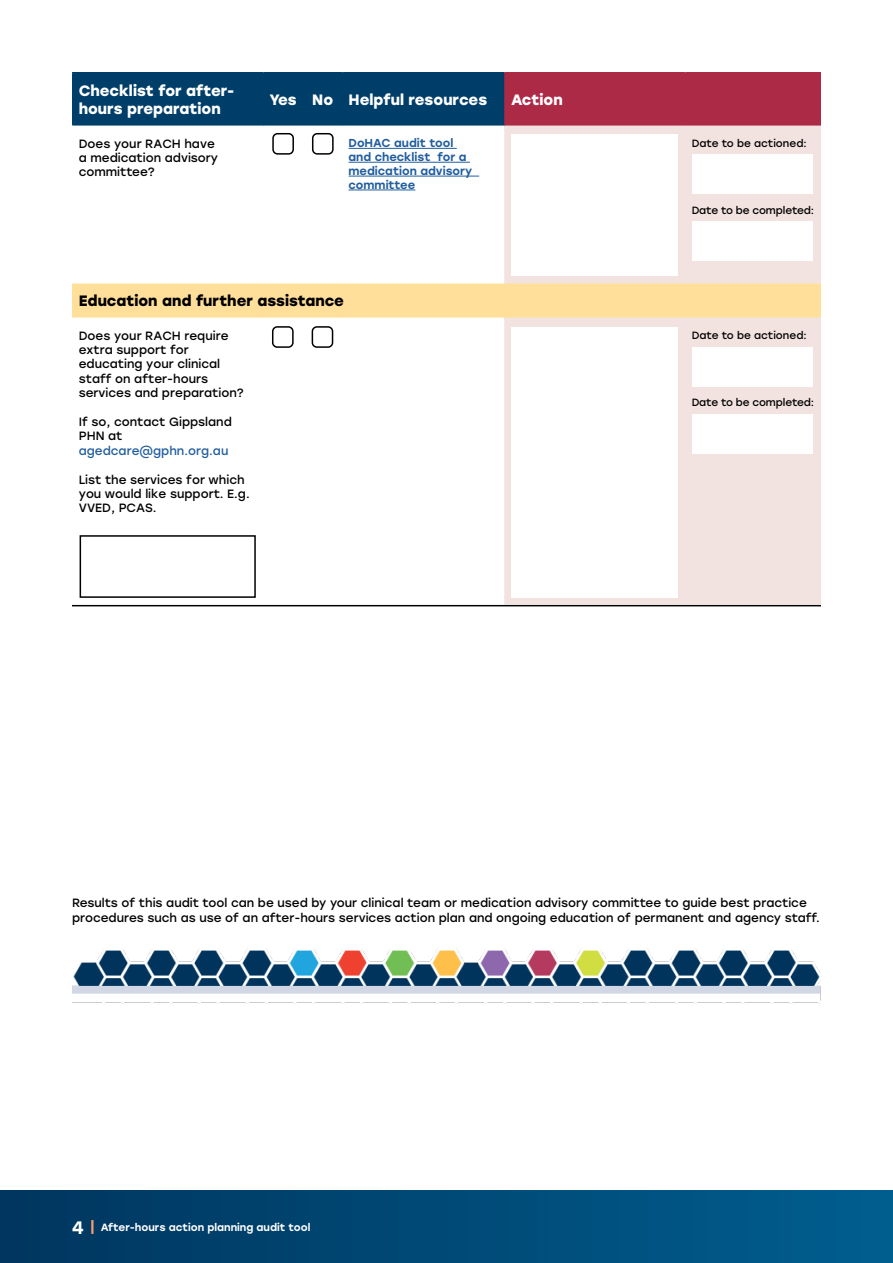
<style>
.page{position:relative;width:893px;height:1263px;background:#fff}
.page>*{position:absolute;margin:0;border:0;box-sizing:border-box;transform-origin:0 0}
.t1{font:700 15px/18px "Stolzl";color:#fff}
.t2{font:700 15px "Stolzl";color:#000}
.t3{font:12px/14.4px "Stolzl";color:#000}
.t4{font:12px "Stolzl";color:#215e9e}
.t5{font:500 11.55px/13.8px "Stolzl";color:#215e9e}
.t6{font:10.5px "Stolzl";letter-spacing:-.01em;color:#000}
.t7{font:500 10.5px "Stolzl";color:#fff}
.s1{font-size:18px}
</style>
<div class="page">
<div style="left:0;top:1191px;width:893px;height:72px;background:linear-gradient(to right,#00365e,#005e8f)"></div>
<div style="left:74px;top:74px;width:430px;height:52px;background:#003e6a"></div>
<div style="left:505px;top:73px;width:315px;height:53px;background:#ad2a47"></div>
<div style="left:506px;top:127px;width:313px;height:476px;background:#f2e3e0"></div>
<div style="left:73px;top:283px;width:747px;height:35px;background:#ffdf99"></div>
<hr style="left:263px;top:74px;width:1px;height:52px;background:#003e6a">
<hr style="left:302px;top:74px;width:2px;height:52px;background:#003e6a">
<hr style="left:342px;top:74px;width:1px;height:52px;background:#003e6a">
<hr style="left:72px;top:72px;width:191px;height:2px;background:#003e6a">
<hr style="left:72px;top:74px;width:2px;height:52px;background:#003e6a">
<hr style="left:263px;top:72px;width:40px;height:2px;background:#003e6a">
<hr style="left:303px;top:72px;width:40px;height:2px;background:#003e6a">
<hr style="left:343px;top:72px;width:161px;height:2px;background:#003e6a">
<hr style="left:504px;top:72px;width:182px;height:2px;background:#ad2a47">
<hr style="left:504px;top:74px;width:2px;height:52px;background:#ad2a47">
<hr style="left:686px;top:72px;width:135px;height:2px;background:#ad2a47">
<hr style="left:819px;top:74px;width:2px;height:52px;background:#ad2a47">
<hr style="left:72px;top:283px;width:2px;height:35px;background:#ffdf99">
<hr style="left:819px;top:283px;width:2px;height:35px;background:#ffdf99">
<hr style="left:504px;top:318px;width:182px;height:1px;background:#f2e3e0">
<hr style="left:504px;top:319px;width:2px;height:284px;background:#f2e3e0">
<hr style="left:686px;top:318px;width:135px;height:1px;background:#f2e3e0">
<hr style="left:685px;top:319px;width:1px;height:284px;background:#f2e3e0">
<hr style="left:819px;top:319px;width:2px;height:284px;background:#f2e3e0">
<hr style="left:504px;top:603px;width:182px;height:1px;background:#f2e3e0">
<hr style="left:686px;top:603px;width:135px;height:1px;background:#f2e3e0">
<hr style="left:504px;top:126px;width:182px;height:1px;background:#f2e3e0">
<hr style="left:504px;top:127px;width:2px;height:155px;background:#f2e3e0">
<hr style="left:686px;top:126px;width:135px;height:1px;background:#f2e3e0">
<hr style="left:685px;top:127px;width:1px;height:155px;background:#f2e3e0">
<hr style="left:819px;top:127px;width:2px;height:155px;background:#f2e3e0">
<hr style="left:504px;top:282px;width:182px;height:1px;background:#f2e3e0">
<hr style="left:686px;top:282px;width:135px;height:1px;background:#f2e3e0">
<hr style="left:349px;top:148px;width:108px;height:1px;background:#215e9e">
<hr style="left:349px;top:162px;width:121px;height:1px;background:#215e9e">
<hr style="left:349px;top:176px;width:130px;height:1px;background:#215e9e">
<hr style="left:349px;top:190px;width:66px;height:1px;background:#215e9e">
<div style="left:512px;top:134px;width:166px;height:141px;background:#fff"></div>
<div style="left:692px;top:155px;width:120px;height:39px;background:#fff"></div>
<div style="left:692px;top:221px;width:120px;height:39px;background:#fff"></div>
<div style="left:80px;top:535px;width:176px;height:63px;border:2px solid #000"></div>
<hr style="left:72px;top:605px;width:749px;height:1px;background:#000">
<div style="left:272px;top:326px;width:22px;height:22px;border:2px solid #000;border-radius:4px"></div>
<div style="left:312px;top:326px;width:21px;height:22px;border:2px solid #000;border-radius:4px"></div>
<hr style="left:91px;top:1220px;width:3px;height:14px;background:#f79a6d">
<img style="left:72px;top:948px;width:749px;height:55px">
<div style="left:512px;top:328px;width:166px;height:270px;background:#fff"></div>
<div style="left:692px;top:348px;width:120px;height:39px;background:#fff"></div>
<div style="left:692px;top:414px;width:120px;height:39px;background:#fff"></div>
<div style="left:272px;top:133px;width:22px;height:22px;border:2px solid #000;border-radius:4px"></div>
<div style="left:312px;top:133px;width:22px;height:22px;border:2px solid #000;border-radius:4px"></div>
<p class="t1" style="left:79px;top:81px;width:157px">Checklist for after&shy;hours preparation</p>
<p class="t1" style="left:269px;top:90px;width:219px">Yes No Helpful resources</p>
<p class="t1" style="left:511px;top:90px;width:53px">Action</p>
<p class="t3" style="left:79px;top:136px;width:141px">Does your RACH have a medication advisory committee?</p>
<p class="t5" style="left:349px;top:136px;width:125px">DoHAC audit tool and checklist for a medication advisory committee</p>
<p class="t6" style="left:692px;top:136px;width:116px">Date to be actioned:</p>
<p class="t6" style="left:692px;top:202px;width:124px">Date to be completed:</p>
<p class="t2" style="left:79px;top:290px;width:267px">Education and further assistance</p>
<p class="t3" style="left:79px;top:328px;width:167px">Does your RACH require extra support for educating your clinical staff on after-hours services and preparation?</p>
<p class="t3" style="left:79px;top:414px;width:155px">If so, contact Gippsland<br>PHN at</p>
<p class="t4" style="left:79px;top:442px;width:151px">agedcare@gphn.org.au</p>
<p class="t3" style="left:79px;top:472px;width:172px">List the services for which you would like support. E.g.<br>VVED, PCAS.</p>
<p class="t6" style="left:692px;top:328px;width:116px">Date to be actioned:</p>
<p class="t6" style="left:692px;top:394px;width:124px">Date to be completed:</p>
<p class="t3" style="left:72px;top:895px;width:749px;line-height:15px">Results of this audit tool can be used by your clinical team or medication advisory committee to guide best practice procedures such as use of an after-hours services action plan and ongoing education of permanent and agency staff.</p>
<p class="t7" style="left:72px;top:1220px;width:240px"><span class="s1">4</span> After-hours action planning audit tool</p>
</div>
